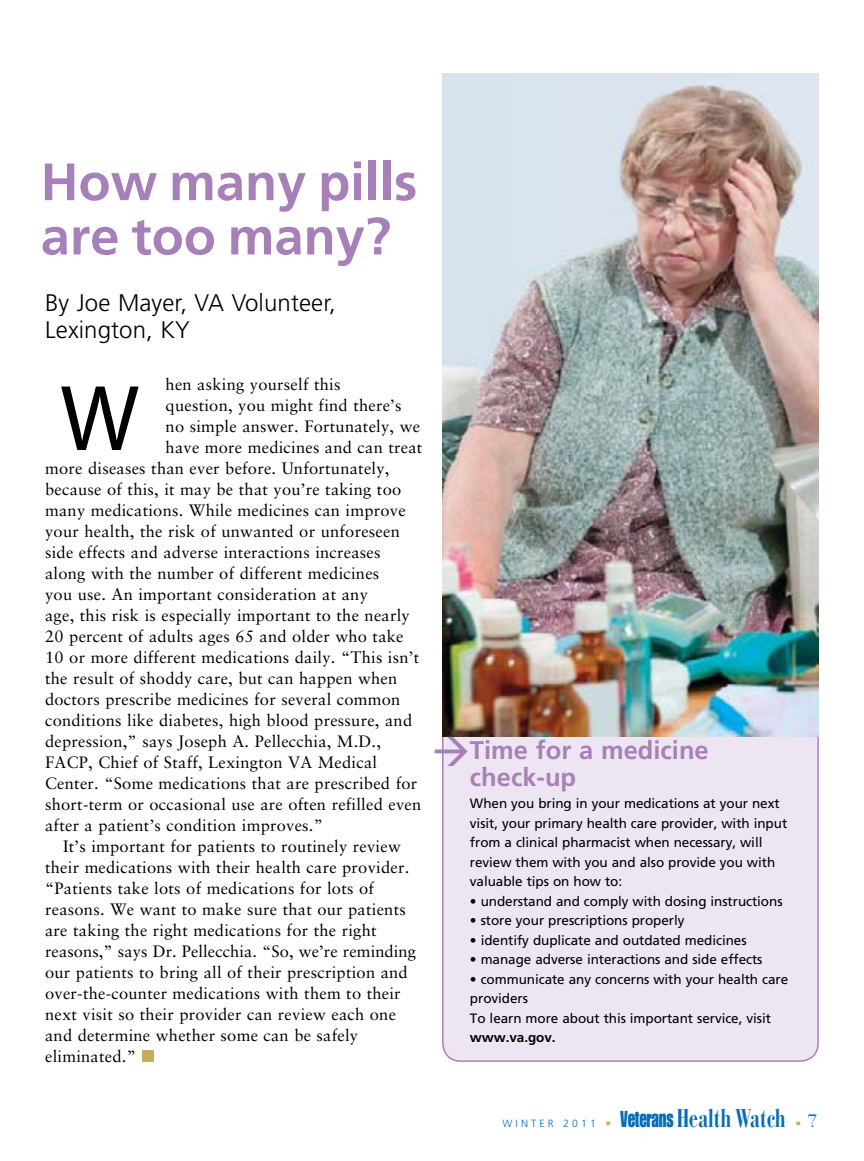
<style>
.page{position:relative;width:864px;height:1161px;background:#fff}
.page>*{position:absolute;margin:0;border:0;box-sizing:border-box;transform-origin:0 0}
.t1{font:94.2px "Myriad Pro";color:#000}
.t2{font:700 52.5px/54.3px "Frutiger LT Std";color:#a880b9}
.t3{font:700 condensed 25.5px "Bauer Bodoni Std";color:#056cb6;scale:.8 1}
.t4{font:700 25.5px/27px "Frutiger LT Std";color:#a880b9}
.t5{font:300 24px/27px "Frutiger LT Std";letter-spacing:.005em;color:#000}
.t6{font:16.5px/21px "Sabon LT Std";letter-spacing:.015em;color:#000}
.t7{font:13.5px/19.5px "Frutiger LT Std";letter-spacing:-.005em;color:#000}
.s1{font-weight:700}
.s2{font-family:"Frutiger LT Std";font-weight:300;font-stretch:normal;font-size:10.5px}
.s3{font-family:"ITC Franklin Gothic Std Hvy";font-weight:400;font-stretch:normal;font-size:19.5px;color:#caac5d}
.s4{font-family:"Impact LT Std";font-weight:400;font-stretch:normal;font-size:22.5px}
</style>
<div class="page">
<div style="left:142px;top:1051px;width:12px;height:11px;background:#caac5d"></div>
<div style="left:443px;top:722px;width:375px;height:339px;background:#ede6f2;border-radius:18px"></div>
<div style="left:442px;top:721px;width:377px;height:341px;border:2px solid #a880b9;border-radius:18px"></div>
<img style="left:442px;top:74px;width:377px;height:662px">
<svg style="left:442px;top:737px;width:3px;height:29px"></svg>
<h2 class="t2" style="left:41px;top:155px;width:378px">How many pills are too many?</h2>
<p class="t5" style="left:45px;top:289px;width:292px">By Joe Mayer, VA Volunteer,<br>Lexington, KY</p>
<p class="t6" style="left:166px;top:374px;width:176px">hen asking yourself this</p>
<p class="t6" style="left:166px;top:395px;width:237px">question, you might find there’s</p>
<p class="t6" style="left:166px;top:416px;width:256px">no simple answer. Fortunately, we</p>
<p class="t6" style="left:166px;top:437px;width:258px">have more medicines and can treat</p>
<p class="t6" style="left:45px;top:458px;width:346px">more diseases than ever before. Unfortunately,</p>
<p class="t6" style="left:45px;top:479px;width:358px">because of this, it may be that you’re taking too</p>
<p class="t6" style="left:45px;top:500px;width:362px">many medications. While medicines can improve</p>
<p class="t6" style="left:45px;top:521px;width:356px">your health, the risk of unwanted or unforeseen</p>
<p class="t6" style="left:45px;top:542px;width:337px">side effects and adverse interactions increases</p>
<p class="t6" style="left:45px;top:563px;width:336px">along with the number of different medicines</p>
<p class="t6" style="left:45px;top:584px;width:324px">you use. An important consideration at any</p>
<p class="t6" style="left:45px;top:605px;width:366px">age, this risk is especially important to the nearly</p>
<p class="t6" style="left:45px;top:626px;width:360px">20 percent of adults ages 65 and older who take</p>
<p class="t6" style="left:45px;top:647px;width:376px">10 or more different medications daily. “This isn’t</p>
<p class="t6" style="left:45px;top:668px;width:354px">the result of shoddy care, but can happen when</p>
<p class="t6" style="left:45px;top:689px;width:357px">doctors prescribe medicines for several common</p>
<p class="t6" style="left:45px;top:710px;width:369px">conditions like diabetes, high blood pressure, and</p>
<p class="t6" style="left:45px;top:731px;width:337px">depression,” says Joseph A. Pellecchia, M.D.,</p>
<p class="t6" style="left:45px;top:752px;width:333px">FACP, Chief of Staff, Lexington VA Medical</p>
<p class="t6" style="left:45px;top:773px;width:374px">Center. “Some medications that are prescribed for</p>
<p class="t6" style="left:45px;top:794px;width:378px">short-term or occasional use are often refilled even</p>
<p class="t6" style="left:45px;top:815px;width:279px">after a patient’s condition improves.”</p>
<p class="t6" style="left:45px;top:836px;width:372px;text-indent:18px">It’s important for patients to routinely review their medications with their health care provider. “Patients take lots of medications for lots of reasons. We want to make sure that our patients are taking the right medications for the right reasons,” says Dr. Pellecchia. “So, we’re reminding our patients to bring all of their prescription and over-the-counter medications with them to their next visit so their provider can review each one and determine whether some can be safely eliminated.”</p>
<p class="t1" style="left:60px;top:360px;width:81px">W</p>
<h2 class="t4" style="left:470px;top:736px;width:240px">Time for a medicine check-up</h2>
<p class="t7" style="left:470px;top:794px;width:319px">When you bring in your medications at your next visit, your primary health care provider, with input from a clinical pharmacist when necessary, will review them with you and also provide you with valuable tips on how to:</p>
<p class="t7" style="left:470px;top:891px;width:314px">• understand and comply with dosing instructions</p>
<p class="t7" style="left:470px;top:911px;width:216px">• store your prescriptions properly</p>
<p class="t7" style="left:470px;top:930px;width:278px">• identify duplicate and outdated medicines</p>
<p class="t7" style="left:470px;top:950px;width:294px">• manage adverse interactions and side effects</p>
<p class="t7" style="left:470px;top:969px;width:320px">• communicate any concerns with your health care providers</p>
<p class="t7" style="left:470px;top:1008px;width:302px">To learn more about this important service, visit <span class="s1">www.va.gov.</span></p>
<h3 class="t3" style="left:502px;top:1104px;width:375px"><span class="s2">w i n t e r 2 0 1 1</span> <span class="s3">·</span> <span class="s4">Veterans</span> Health Watch <span class="s3">·</span></h3>
</div>
